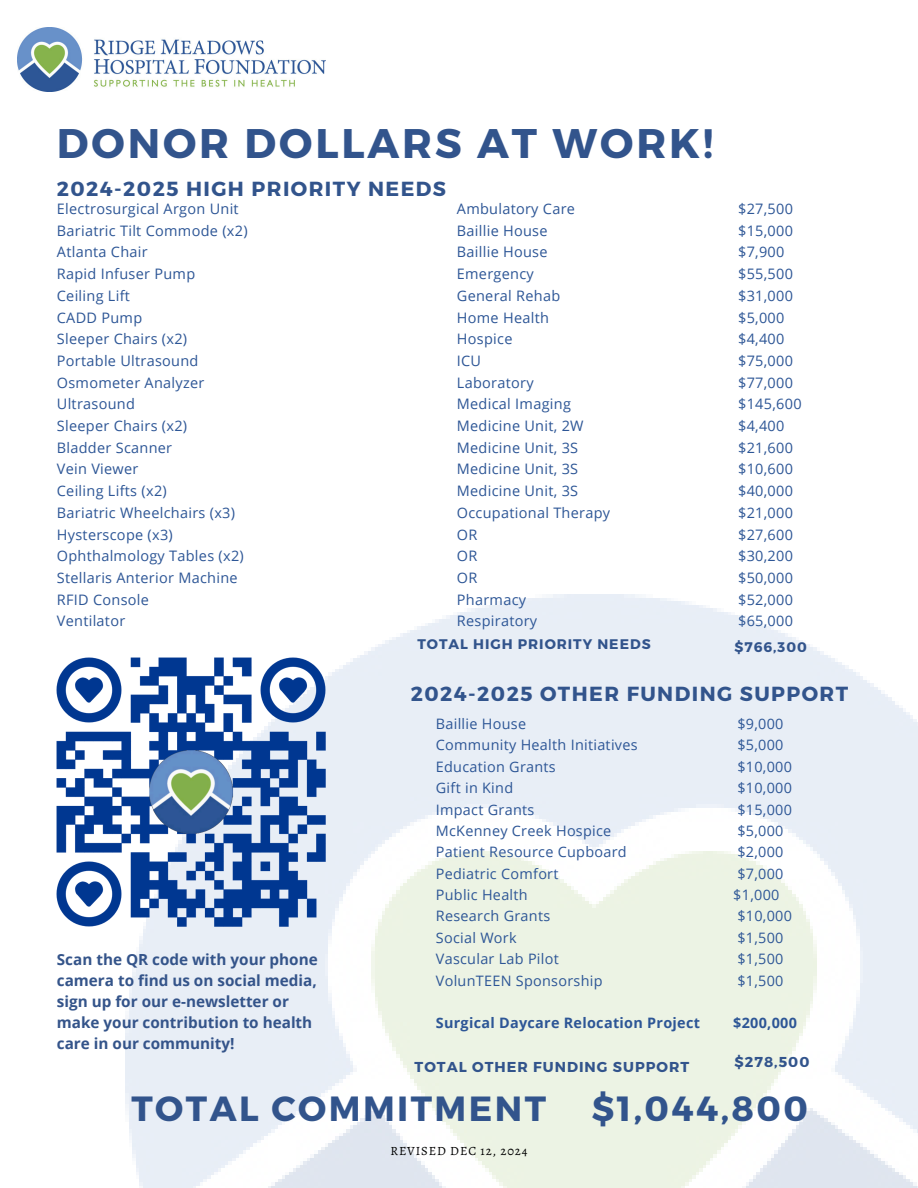
<style>
.page{position:relative;width:918px;height:1188px;background:#fff}
.page>*{position:absolute;margin:0;border:0;box-sizing:border-box;transform-origin:0 0}
.t1{font:700 41.4px "Montserrat";letter-spacing:.07em;color:#32548c}
.t2{font:700 34.95px "Montserrat";letter-spacing:.07em;color:#32548c}
.t3{font:700 20.4px "Montserrat";letter-spacing:.07em;color:#32548c}
.t4{font:700 15.3px/21px "Open Sans";color:#34548a}
.t5{font:14.4px/21.3px "Open Sans";letter-spacing:.02em;color:#2d5696}
.t6{font:700 14.4px "Open Sans";letter-spacing:.02em;color:#2d5696}
.t7{font:700 14.4px "Montserrat";letter-spacing:.07em;color:#32548c}
.t8{font:700 13.95px "Montserrat";letter-spacing:.07em;color:#32548c}
.t9{font:12.6px "Alegreya";letter-spacing:.07em;color:#000}
</style>
<div class="page">
<img style="left:17px;top:27px;width:309px;height:64px">
<img style="left:56px;top:657px;width:288px;height:288px">
<p class="t1" style="left:57px;top:116px;width:658px">DONOR DOLLARS AT WORK!</p>
<h1 class="t3" style="left:57px;top:176px;width:391px">2024-2025 HIGH PRIORITY NEEDS</h1>
<p class="t5" style="left:57px;top:198px;width:183px">Electrosurgical Argon Unit</p>
<p class="t5" style="left:57px;top:220px;width:192px">Bariatric Tilt Commode (x2)</p>
<p class="t5" style="left:57px;top:241px;width:92px">Atlanta Chair</p>
<p class="t5" style="left:57px;top:263px;width:140px">Rapid Infuser Pump</p>
<p class="t5" style="left:57px;top:285px;width:75px">Ceiling Lift</p>
<p class="t5" style="left:57px;top:306px;width:87px">CADD Pump</p>
<p class="t5" style="left:57px;top:328px;width:132px">Sleeper Chairs (x2)</p>
<p class="t5" style="left:57px;top:350px;width:143px">Portable Ultrasound</p>
<p class="t5" style="left:57px;top:371px;width:149px">Osmometer Analyzer</p>
<p class="t5" style="left:57px;top:393px;width:80px">Ultrasound</p>
<p class="t5" style="left:57px;top:415px;width:132px">Sleeper Chairs (x2)</p>
<p class="t5" style="left:57px;top:437px;width:117px">Bladder Scanner</p>
<p class="t5" style="left:57px;top:458px;width:83px">Vein Viewer</p>
<p class="t5" style="left:57px;top:480px;width:111px">Ceiling Lifts (x2)</p>
<p class="t5" style="left:57px;top:502px;width:180px">Bariatric Wheelchairs (x3)</p>
<p class="t5" style="left:57px;top:523px;width:118px">Hysterscope (x3)</p>
<p class="t5" style="left:57px;top:545px;width:188px">Ophthalmology Tables (x2)</p>
<p class="t5" style="left:57px;top:567px;width:182px">Stellaris Anterior Machine</p>
<p class="t5" style="left:57px;top:588px;width:94px">RFID Console</p>
<p class="t5" style="left:57px;top:610px;width:70px">Ventilator</p>
<p class="t5" style="left:457px;top:198px;width:120px">Ambulatory Care</p>
<p class="t5" style="left:457px;top:220px;width:92px">Baillie House</p>
<p class="t5" style="left:457px;top:241px;width:92px">Baillie House</p>
<p class="t5" style="left:457px;top:263px;width:78px">Emergency</p>
<p class="t5" style="left:457px;top:285px;width:105px">General Rehab</p>
<p class="t5" style="left:457px;top:306px;width:94px">Home Health</p>
<p class="t5" style="left:457px;top:328px;width:57px">Hospice</p>
<p class="t5" style="left:457px;top:350px;width:26px">ICU</p>
<p class="t5" style="left:457px;top:371px;width:78px">Laboratory</p>
<p class="t5" style="left:457px;top:393px;width:116px">Medical Imaging</p>
<p class="t5" style="left:457px;top:415px;width:128px">Medicine Unit, 2W</p>
<p class="t5" style="left:457px;top:437px;width:123px">Medicine Unit, 3S</p>
<p class="t5" style="left:457px;top:458px;width:123px">Medicine Unit, 3S</p>
<p class="t5" style="left:457px;top:480px;width:123px">Medicine Unit, 3S</p>
<p class="t5" style="left:457px;top:502px;width:155px">Occupational Therapy</p>
<p class="t5" style="left:457px;top:523px;width:22px">OR</p>
<p class="t5" style="left:457px;top:545px;width:22px">OR</p>
<p class="t5" style="left:457px;top:567px;width:22px">OR</p>
<p class="t5" style="left:457px;top:588px;width:71px">Pharmacy</p>
<p class="t5" style="left:457px;top:610px;width:82px">Respiratory</p>
<p class="t5" style="left:738px;top:198px;width:56px">$27,500</p>
<p class="t5" style="left:738px;top:220px;width:56px">$15,000</p>
<p class="t5" style="left:738px;top:241px;width:48px">$7,900</p>
<p class="t5" style="left:738px;top:263px;width:56px">$55,500</p>
<p class="t5" style="left:738px;top:285px;width:56px">$31,000</p>
<p class="t5" style="left:738px;top:306px;width:48px">$5,000</p>
<p class="t5" style="left:738px;top:328px;width:48px">$4,400</p>
<p class="t5" style="left:738px;top:350px;width:56px">$75,000</p>
<p class="t5" style="left:738px;top:371px;width:56px">$77,000</p>
<p class="t5" style="left:738px;top:393px;width:65px">$145,600</p>
<p class="t5" style="left:738px;top:415px;width:48px">$4,400</p>
<p class="t5" style="left:738px;top:437px;width:56px">$21,600</p>
<p class="t5" style="left:738px;top:458px;width:56px">$10,600</p>
<h4 class="t5" style="left:738px;top:480px;width:56px">$40,000</h4>
<h4 class="t5" style="left:738px;top:502px;width:56px">$21,000</h4>
<h3 class="t5" style="left:738px;top:523px;width:56px">$27,600</h3>
<h6 class="t5" style="left:738px;top:545px;width:56px">$30,200</h6>
<h5 class="t5" style="left:738px;top:567px;width:56px">$50,000</h5>
<h6 class="t5" style="left:738px;top:588px;width:56px">$52,000</h6>
<h5 class="t5" style="left:738px;top:610px;width:56px">$65,000</h5>
<p class="t8" style="left:417px;top:635px;width:235px">TOTAL HIGH PRIORITY NEEDS</p>
<p class="t8" style="left:735px;top:638px;width:74px">$766,300</p>
<p class="t4" style="left:57px;top:948px;width:262px">Scan the QR code with your phone camera to find us on social media, sign up for our e-newsletter or make your contribution to health care in our community!</p>
<h3 class="t3" style="left:411px;top:681px;width:439px">2024-2025 OTHER FUNDING SUPPORT</h3>
<h4 class="t5" style="left:436px;top:713px;width:203px">Baillie House<br>Community Health Initiatives<br>Education Grants<br>Gift in Kind<br>Impact Grants<br>McKenney Creek Hospice<br>Patient Resource Cupboard<br>Pediatric Comfort<br>Public Health<br>Research Grants<br>Social Work<br>Vascular Lab Pilot<br>VolunTEEN Sponsorship</h4>
<h2 class="t6" style="left:436px;top:1013px;width:266px">Surgical Daycare Relocation Project</h2>
<h2 class="t5" style="left:737px;top:713px;width:56px">$9,000 $5,000 $10,000 $10,000 $15,000 $5,000 $2,000 $7,000</h2>
<p class="t5" style="left:733px;top:884px;width:60px">$1,000 $10,000 $1,500 $1,500 $1,500</p>
<p class="t6" style="left:733px;top:1013px;width:65px">$200,000</p>
<p class="t7" style="left:415px;top:1058px;width:276px">TOTAL OTHER FUNDING SUPPORT</p>
<p class="t7" style="left:735px;top:1053px;width:76px">$278,500</p>
<p class="t2" style="left:132px;top:1086px;width:416px">TOTAL COMMITMENT</p>
<p class="t2" style="left:592px;top:1086px;width:218px">$1,044,800</p>
<p class="t9" style="left:390px;top:1142px;width:139px">REVISED DEC 12, 2024</p>
</div>
